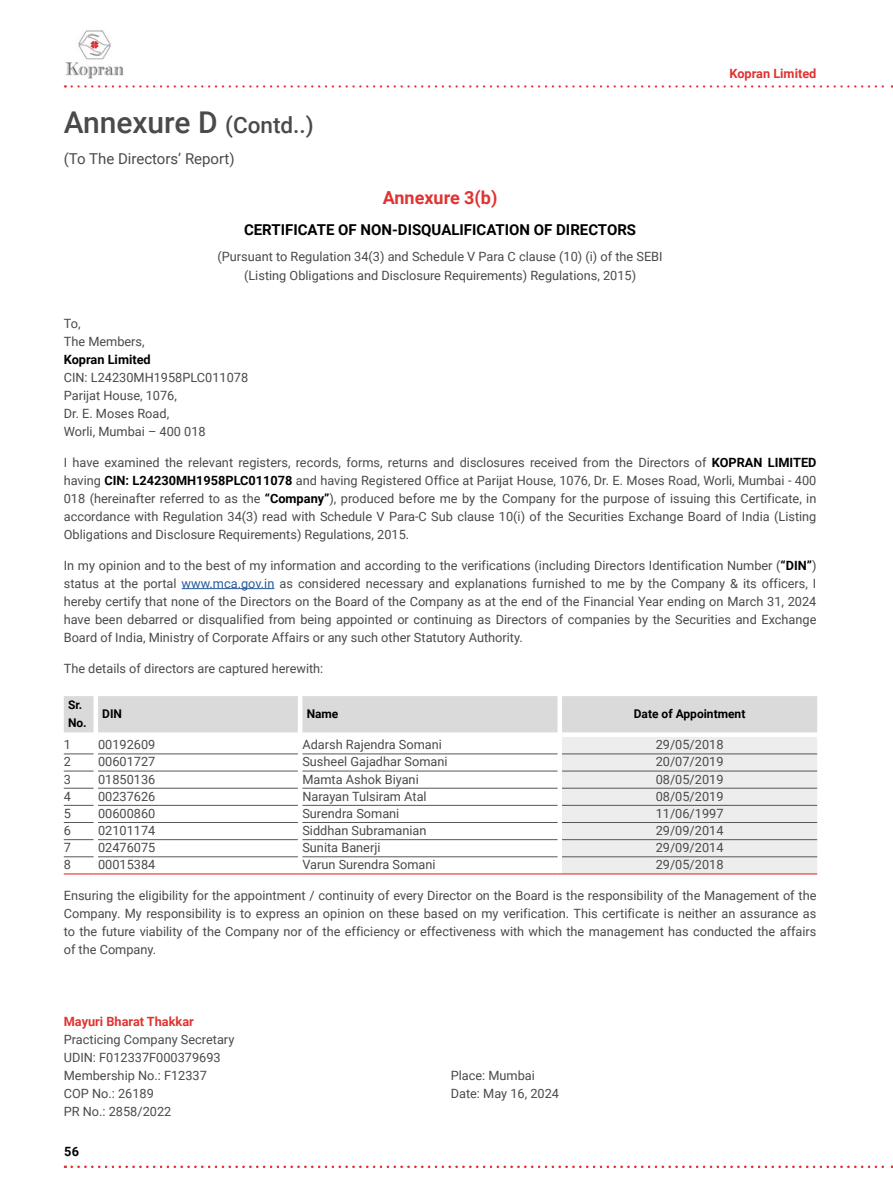
<style>
.page{position:relative;width:893px;height:1191px;background:#fff}
.page>*{position:absolute;margin:0;border:0;box-sizing:border-box;transform-origin:0 0}
.t1{font:500 30px "Roboto";color:#4a4a49}
.t2{font:700 18px "Roboto";color:#df3432}
.t3{font:700 15px "Roboto";color:#000}
.t4{font:15px "Roboto";color:#4a4a49}
.t5{font:12.75px/18px "Roboto";color:#4a4a49}
.t6{font:700 12.75px "Roboto";color:#df3432}
.t7{font:700 12.75px "Roboto";color:#000}
.t8{font:700 12px/18px "Roboto";color:#000}
.s1{font-size:22.5px}
.s2{font-weight:700;color:#000}
.s3{color:#275b9b}
</style>
<div class="page">
<hr style="left:182px;top:588px;width:92px;height:1px;background:#275b9b">
<svg style="left:64px;top:696px;width:753px;height:178px"></svg>
<img style="left:65px;top:30px;width:59px;height:48px">
<svg style="left:72px;top:85px;width:821px;height:3px"></svg>
<svg style="left:72px;top:1165px;width:821px;height:3px"></svg>
<h1 class="t1" style="left:64px;top:101px;width:251px">Annexure D <span class="s1">(Contd..)</span></h1>
<p class="t4" style="left:64px;top:148px;width:172px">(To The Directors’ Report)</p>
<h2 class="t2" style="left:383px;top:185px;width:116px">Annexure 3(b)</h2>
<p class="t3" style="left:244px;top:219px;width:394px">CERTIFICATE OF NON-DISQUALIFICATION OF DIRECTORS</p>
<p class="t5" style="left:218px;top:247px;width:447px;text-align:center">(Pursuant to Regulation 34(3) and Schedule V Para C clause (10) (i) of the SEBI (Listing Obligations and Disclosure Requirements) Regulations, 2015)</p>
<p class="t6" style="left:729px;top:65px;width:89px">Kopran Limited</p>
<p class="t5" style="left:64px;top:314px;width:82px">To,<br>The Members,</p>
<p class="t7" style="left:64px;top:351px;width:89px">Kopran Limited</p>
<p class="t5" style="left:64px;top:368px;width:186px">CIN: L24230MH1958PLC011078<br>Parijat House, 1076,<br>Dr. E. Moses Road,<br>Worli, Mumbai – 400 018</p>
<p class="t5" style="left:64px;top:453px;width:754px;text-align:justify">I have examined the relevant registers, records, forms, returns and disclosures received from the Directors of <span class="s2">KOPRAN LIMITED </span>having <span class="s2">CIN: L24230MH1958PLC011078</span> and having Registered Office at Parijat House, 1076, Dr. E. Moses Road, Worli, Mumbai - 400<br>018 (hereinafter referred to as the <span class="s2">“Company”</span>), produced before me by the Company for the purpose of issuing this Certificate, in accordance with Regulation 34(3) read with Schedule V Para-C Sub clause 10(i) of the Securities Exchange Board of India (Listing Obligations and Disclosure Requirements) Regulations, 2015.</p>
<p class="t5" style="left:64px;top:555px;width:754px;text-align:justify">In my opinion and to the best of my information and according to the verifications (including Directors Identification Number (<span class="s2">“DIN”</span>) status at the portal <span class="s3">www.mca.gov.in</span> as considered necessary and explanations furnished to me by the Company &amp; its officers, I hereby certify that none of the Directors on the Board of the Company as at the end of the Financial Year ending on March 31, 2024 have been debarred or disqualified from being appointed or continuing as Directors of companies by the Securities and Exchange Board of India, Ministry of Corporate Affairs or any such other Statutory Authority.</p>
<p class="t5" style="left:64px;top:658px;width:261px">The details of directors are captured herewith:</p>
<p class="t8" style="left:68px;top:695px;width:20px">Sr.<br>No.</p>
<p class="t8" style="left:102px;top:704px;width:21px">DIN</p>
<p class="t8" style="left:307px;top:704px;width:33px">Name</p>
<p class="t8" style="left:634px;top:704px;width:113px">Date of Appointment</p>
<p class="t5" style="left:64px;top:735px;width:9px">1</p>
<p class="t5" style="left:98px;top:735px;width:59px">00192609</p>
<p class="t5" style="left:302px;top:735px;width:141px">Adarsh Rajendra Somani</p>
<p class="t5" style="left:656px;top:735px;width:69px">29/05/2018</p>
<p class="t5" style="left:64px;top:752px;width:9px">2</p>
<p class="t5" style="left:98px;top:752px;width:59px">00601727</p>
<p class="t5" style="left:302px;top:752px;width:147px">Susheel Gajadhar Somani</p>
<p class="t5" style="left:656px;top:752px;width:69px">20/07/2019</p>
<p class="t5" style="left:64px;top:769px;width:9px">3</p>
<p class="t5" style="left:98px;top:769px;width:59px">01850136</p>
<p class="t5" style="left:302px;top:769px;width:118px">Mamta Ashok Biyani</p>
<p class="t5" style="left:656px;top:769px;width:69px">08/05/2019</p>
<p class="t5" style="left:64px;top:786px;width:9px">4</p>
<p class="t5" style="left:98px;top:786px;width:59px">00237626</p>
<p class="t5" style="left:302px;top:786px;width:126px">Narayan Tulsiram Atal</p>
<p class="t5" style="left:656px;top:786px;width:69px">08/05/2019</p>
<p class="t5" style="left:64px;top:804px;width:9px">5</p>
<p class="t5" style="left:98px;top:804px;width:59px">00600860</p>
<p class="t5" style="left:302px;top:804px;width:99px">Surendra Somani</p>
<p class="t5" style="left:656px;top:804px;width:69px">11/06/1997</p>
<p class="t5" style="left:64px;top:821px;width:9px">6</p>
<p class="t5" style="left:98px;top:821px;width:59px">02101174</p>
<p class="t5" style="left:302px;top:821px;width:126px">Siddhan Subramanian</p>
<p class="t5" style="left:656px;top:821px;width:69px">29/09/2014</p>
<p class="t5" style="left:64px;top:838px;width:9px">7</p>
<p class="t5" style="left:98px;top:838px;width:59px">02476075</p>
<p class="t5" style="left:302px;top:838px;width:80px">Sunita Banerji</p>
<p class="t5" style="left:656px;top:838px;width:69px">29/09/2014</p>
<p class="t5" style="left:64px;top:855px;width:9px">8</p>
<p class="t5" style="left:98px;top:855px;width:59px">00015384</p>
<p class="t5" style="left:302px;top:855px;width:135px">Varun Surendra Somani</p>
<p class="t5" style="left:656px;top:855px;width:69px">29/05/2018</p>
<p class="t5" style="left:64px;top:886px;width:754px;text-align:justify">Ensuring the eligibility for the appointment / continuity of every Director on the Board is the responsibility of the Management of the Company. My responsibility is to express an opinion on these based on my verification. This certificate is neither an assurance as to the future viability of the Company nor of the efficiency or effectiveness with which the management has conducted the affairs of the Company.</p>
<p class="t6" style="left:64px;top:1012px;width:132px">Mayuri Bharat Thakkar</p>
<p class="t5" style="left:64px;top:1029px;width:172px">Practicing Company Secretary<br>UDIN: F012337F000379693<br>Membership No.: F12337</p>
<p class="t5" style="left:451px;top:1065px;width:86px">Place: Mumbai</p>
<p class="t5" style="left:64px;top:1083px;width:92px">COP No.: 26189</p>
<p class="t5" style="left:451px;top:1083px;width:110px">Date: May 16, 2024</p>
<p class="t5" style="left:64px;top:1101px;width:109px">PR No.: 2858/2022</p>
<p class="t7" style="left:64px;top:1142px;width:17px">56</p>
</div>
